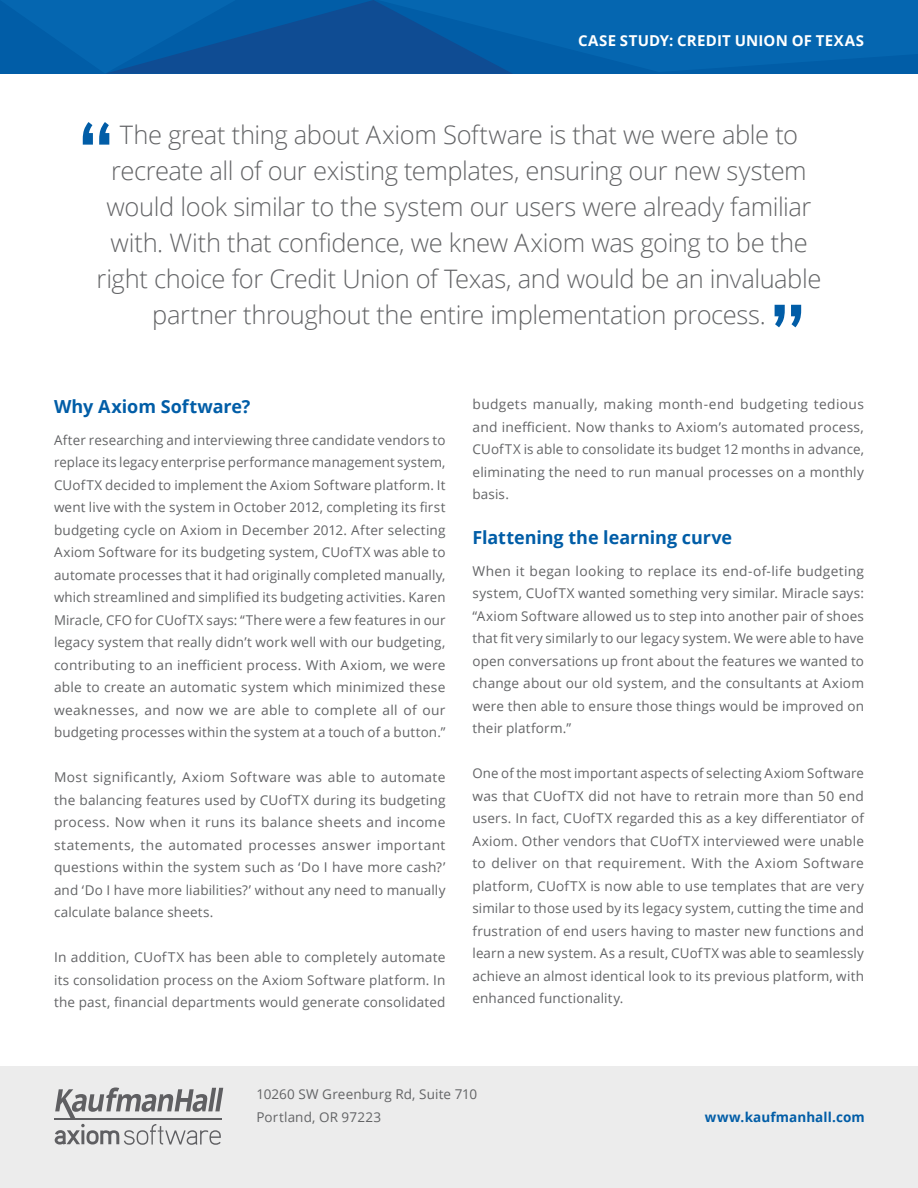
<style>
.page{position:relative;width:918px;height:1188px;background:#fff}
.page>*{position:absolute;margin:0;border:0;box-sizing:border-box;transform-origin:0 0}
.t1{font:700 82.5px "Century Gothic";color:#015da7}
.Pull_quote{font:300 25.5px/36px "Open Sans";letter-spacing:-.015em;color:#636466;text-align:center}
.Subhed{font:700 18px "Open Sans";letter-spacing:-.005em;color:#015da7}
.t2{font:700 15px "Open Sans";letter-spacing:.015em;color:#fff}
.t3{font:13.5px/22.5px "Open Sans";letter-spacing:.01em;color:#636466;text-align:justify}
.t4{font:700 13.5px "Open Sans";letter-spacing:.005em;color:#015da7}
</style>
<div class="page">
<svg style="left:0;top:0;width:918px;height:74px;background:#065da7"></svg>
<div style="left:0;top:1066px;width:918px;height:122px;background:#ececec"></div>
<hr style="left:54px;top:1118px;width:168px;height:2px;background:#5f5f62">
<svg style="left:55px;top:1088px;width:168px;height:57px"></svg>
<p class="t2" style="left:578px;top:30px;width:287px">CASE STUDY: CREDIT UNION OF TEXAS</p>
<p class="t1" style="left:76px;top:90px;width:41px">“</p>
<p class="Pull_quote" style="left:97px;top:116px;width:726px">The great thing about Axiom Software is that we were able to recreate all of our existing templates, ensuring our new system would look similar to the system our users were already familiar with. With that confidence, we knew Axiom was going to be the right choice for Credit Union of Texas, and would be an invaluable partner throughout the entire implementation process.</p>
<p class="t1" style="left:808px;top:359px;width:41px;rotate:-180deg">“</p>
<p class="Subhed" style="left:54px;top:394px;width:198px">Why Axiom Software?</p>
<p class="t3" style="left:54px;top:428px;width:393px">After researching and interviewing three candidate vendors to replace its legacy enterprise performance management system, CUofTX decided to implement the Axiom Software platform. It went live with the system in October 2012, completing its first budgeting cycle on Axiom in December 2012. After selecting Axiom Software for its budgeting system, CUofTX was able to automate processes that it had originally completed manually, which streamlined and simplified its budgeting activities. Karen Miracle, CFO for CUofTX says: “There were a few features in our legacy system that really didn’t work well with our budgeting, contributing to an inefficient process. With Axiom, we were able to create an automatic system which minimized these weaknesses, and now we are able to complete all of our budgeting processes within the system at a touch of a button.”</p>
<p class="t3" style="left:54px;top:766px;width:393px">Most significantly, Axiom Software was able to automate the balancing features used by CUofTX during its budgeting process. Now when it runs its balance sheets and income statements, the automated processes answer important questions within the system such as ‘Do I have more cash?’ and ‘Do I have more liabilities?’ without any need to manually calculate balance sheets.</p>
<p class="t3" style="left:54px;top:946px;width:393px">In addition, CUofTX has been able to completely automate its consolidation process on the Axiom Software platform. In the past, financial departments would generate consolidated</p>
<p class="t3" style="left:472px;top:393px;width:393px">budgets manually, making month-end budgeting tedious and inefficient. Now thanks to Axiom’s automated process, CUofTX is able to consolidate its budget 12 months in advance, eliminating the need to run manual processes on a monthly basis.</p>
<p class="Subhed" style="left:472px;top:525px;width:261px">Flattening the learning curve</p>
<p class="t3" style="left:472px;top:559px;width:393px">When it began looking to replace its end-of-life budgeting system, CUofTX wanted something very similar. Miracle says: “Axiom Software allowed us to step into another pair of shoes that fit very similarly to our legacy system. We were able to have open conversations up front about the features we wanted to change about our old system, and the consultants at Axiom were then able to ensure those things would be improved on their platform.”</p>
<p class="t3" style="left:472px;top:762px;width:393px">One of the most important aspects of selecting Axiom Software was that CUofTX did not have to retrain more than 50 end users. In fact, CUofTX regarded this as a key differentiator of Axiom. Other vendors that CUofTX interviewed were unable to deliver on that requirement. With the Axiom Software platform, CUofTX is now able to use templates that are very similar to those used by its legacy system, cutting the time and frustration of end users having to master new functions and learn a new system. As a result, CUofTX was able to seamlessly achieve an almost identical look to its previous platform, with enhanced functionality.</p>
<p class="t3" style="left:256px;top:1083px;width:222px">10260 SW Greenburg Rd, Suite 710<br>Portland, OR 97223</p>
<p class="t4" style="left:705px;top:1107px;width:162px">www.kaufmanhall.com</p>
</div>
